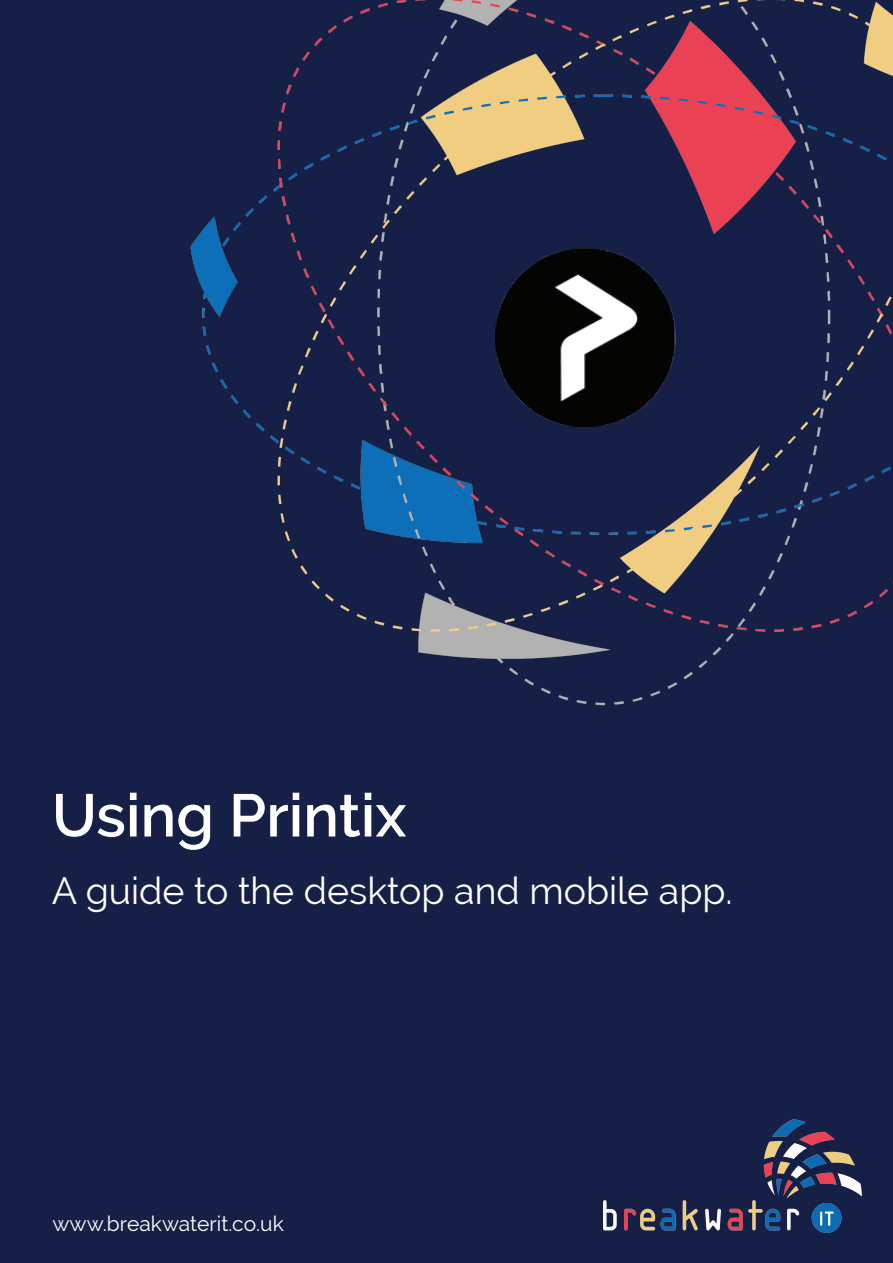
<style>
.page{position:relative;width:893px;height:1263px;background:#162047}
.page>*{position:absolute;margin:0;border:0;box-sizing:border-box;transform-origin:0 0}
.t1{font:600 60px "Raleway";color:#fff}
.t2{font:37.5px "Raleway";color:#fff}
.t3{font:21px "Raleway";color:#fff}
</style>
<div class="page">
<img style="left:190px;top:0;width:703px;height:706px">
<img style="left:603px;top:1119px;width:258px;height:113px">
<img style="left:496px;top:248px;width:184px;height:179px">
<h1 class="t1" style="left:52px;top:781px;width:356px">Using Printix</h1>
<p class="t2" style="left:52px;top:869px;width:682px">A guide to the desktop and mobile app.</p>
<p class="t3" style="left:53px;top:1211px;width:233px">www.breakwaterit.co.uk</p>
</div>
